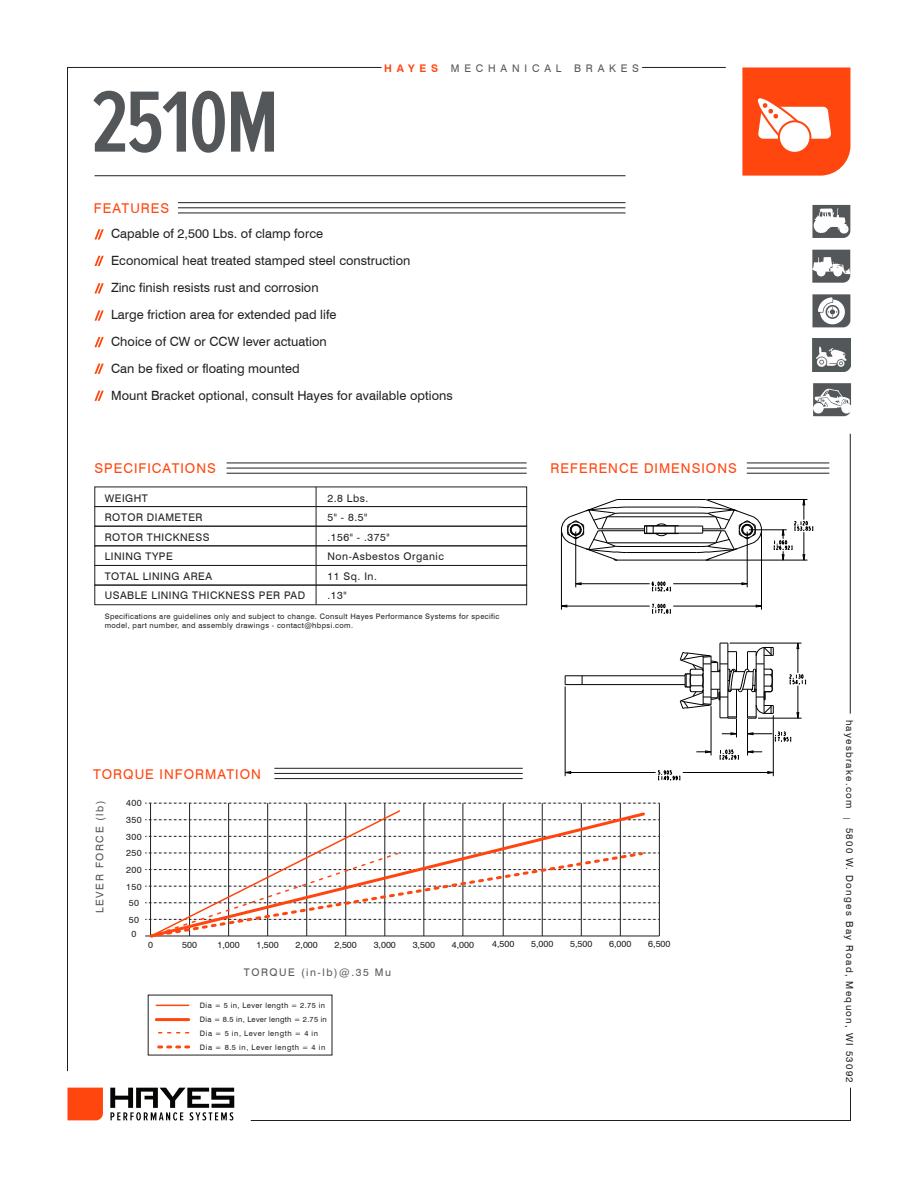
<style>
.page{position:relative;width:918px;height:1188px;background:#fff}
.page>*{position:absolute;margin:0;border:0;box-sizing:border-box;transform-origin:0 0}
.t1{font:600 90px "Proxima Nova Ex Cn";letter-spacing:-.025em;color:#54575a}
.t2{font:13.5px "Swiss 721 BT";letter-spacing:.075em;color:#ff460f}
.t3{font:12.75px/27px "Swiss 721 BT";letter-spacing:.005em;color:#231f20}
.t4{font:10.5px "Swiss 721 BT";letter-spacing:.05em;color:#231f20}
.t5{font:10.5px "Swiss 721 BT";letter-spacing:.15em;color:#54575a}
.t6{font:10.5px "Swiss 721 BT";letter-spacing:.46em;color:#54575a}
.t7{font:9.75px "Swiss 721 BT";letter-spacing:.13em;color:#231f20}
.t8{font:9px "Swiss 721 BT";color:#231f20}
.t9{font:9px/16.6px "Swiss 721 BT";letter-spacing:.05em;color:#231f20}
.t10{font:7.5px/13.8px "Swiss 721 BT";letter-spacing:.05em;color:#231f20}
.s1{font-weight:700;color:#ff460f}
</style>
<div class="page">
<svg style="left:742px;top:67px;width:109px;height:109px"></svg>
<svg style="left:812px;top:205px;width:38px;height:33px"></svg>
<img style="left:813px;top:338px;width:37px;height:33px">
<svg style="left:812px;top:250px;width:38px;height:33px"></svg>
<svg style="left:813px;top:383px;width:38px;height:33px"></svg>
<div style="left:813px;top:403px;width:10px;height:11px;background:#fff;border-radius:50%"></div>
<div style="left:841px;top:403px;width:11px;height:11px;background:#fff;border-radius:50%"></div>
<svg style="left:812px;top:294px;width:38px;height:33px"></svg>
<hr style="left:642px;top:67px;width:84px;height:1px;background:#231f20">
<svg style="left:67px;top:67px;width:315px;height:1005px"></svg>
<hr style="left:95px;top:175px;width:531px;height:1px;background:#231f20">
<hr style="left:850px;top:434px;width:1px;height:280px;background:#231f20">
<svg style="left:250px;top:1087px;width:601px;height:34px"></svg>
<svg style="left:95px;top:229px;width:9px;height:11px"></svg>
<svg style="left:95px;top:256px;width:9px;height:10px"></svg>
<svg style="left:95px;top:283px;width:9px;height:11px"></svg>
<svg style="left:95px;top:310px;width:9px;height:11px"></svg>
<svg style="left:95px;top:391px;width:9px;height:10px"></svg>
<svg style="left:95px;top:364px;width:9px;height:10px"></svg>
<svg style="left:95px;top:337px;width:9px;height:10px"></svg>
<svg style="left:67px;top:1088px;width:36px;height:32px"></svg>
<svg style="left:110px;top:1088px;width:124px;height:33px"></svg>
<svg style="left:94px;top:487px;width:433px;height:20px"></svg>
<div style="left:95px;top:506px;width:432px;height:20px;border:1px solid #231f20"></div>
<div style="left:95px;top:526px;width:432px;height:20px;border:1px solid #231f20"></div>
<div style="left:95px;top:565px;width:432px;height:20px;border:1px solid #231f20"></div>
<div style="left:95px;top:585px;width:432px;height:20px;border:1px solid #231f20"></div>
<hr style="left:316px;top:487px;width:1px;height:118px;background:#231f20">
<hr style="left:178px;top:202px;width:448px;height:1px;background:#231f20">
<hr style="left:178px;top:213px;width:448px;height:1px;background:#231f20">
<hr style="left:178px;top:208px;width:448px;height:1px;background:#231f20">
<hr style="left:659px;top:803px;width:1px;height:133px;background:#231f20">
<svg style="left:145px;top:803px;width:514px;height:136px"></svg>
<div style="left:148px;top:995px;width:184px;height:60px;background:#fff"></div>
<hr style="left:156px;top:1005px;width:33px;height:1px;background:#ff460f">
<svg style="left:158px;top:1032px;width:31px;height:1px"></svg>
<svg style="left:157px;top:1045px;width:32px;height:3px"></svg>
<hr style="left:156px;top:1018px;width:33px;height:3px;background:#ff460f">
<hr style="left:227px;top:463px;width:300px;height:1px;background:#231f20">
<hr style="left:227px;top:473px;width:300px;height:1px;background:#231f20">
<hr style="left:227px;top:468px;width:300px;height:1px;background:#231f20">
<hr style="left:274px;top:768px;width:249px;height:1px;background:#231f20">
<hr style="left:274px;top:778px;width:249px;height:1px;background:#231f20">
<hr style="left:274px;top:773px;width:249px;height:1px;background:#231f20">
<hr style="left:747px;top:463px;width:82px;height:1px;background:#231f20">
<hr style="left:747px;top:473px;width:82px;height:1px;background:#231f20">
<hr style="left:747px;top:468px;width:82px;height:1px;background:#231f20">
<svg style="left:652px;top:582px;width:19px;height:10px"></svg>
<svg style="left:652px;top:604px;width:19px;height:10px"></svg>
<hr style="left:617px;top:560px;width:89px;height:1px;background:#000">
<hr style="left:645px;top:533px;width:58px;height:1px;background:#000">
<hr style="left:645px;top:526px;width:58px;height:1px;background:#000">
<hr style="left:617px;top:499px;width:89px;height:1px;background:#000">
<hr style="left:561px;top:532px;width:1px;height:78px;background:#000">
<hr style="left:575px;top:532px;width:1px;height:55px;background:#000">
<hr style="left:673px;top:606px;width:89px;height:1px;background:#000">
<hr style="left:561px;top:606px;width:89px;height:1px;background:#000">
<hr style="left:673px;top:583px;width:74px;height:1px;background:#000">
<hr style="left:576px;top:583px;width:74px;height:1px;background:#000">
<hr style="left:708px;top:560px;width:99px;height:1px;background:#000">
<hr style="left:749px;top:530px;width:38px;height:1px;background:#000">
<hr style="left:708px;top:499px;width:99px;height:1px;background:#000">
<hr style="left:747px;top:532px;width:1px;height:55px;background:#000">
<hr style="left:761px;top:532px;width:1px;height:78px;background:#000">
<svg style="left:774px;top:499px;width:39px;height:61px"></svg>
<hr style="left:626px;top:552px;width:71px;height:1px;background:#000">
<svg style="left:644px;top:526px;width:3px;height:8px"></svg>
<hr style="left:622px;top:546px;width:79px;height:1px;background:#000">
<hr style="left:607px;top:543px;width:109px;height:1px;background:#000">
<hr style="left:645px;top:533px;width:33px;height:1px;background:#000">
<hr style="left:602px;top:530px;width:43px;height:1px;background:#000">
<hr style="left:602px;top:529px;width:43px;height:1px;background:#000">
<hr style="left:645px;top:525px;width:33px;height:1px;background:#000">
<hr style="left:607px;top:517px;width:109px;height:1px;background:#000">
<svg style="left:675px;top:526px;width:4px;height:8px"></svg>
<hr style="left:622px;top:513px;width:79px;height:1px;background:#000">
<hr style="left:626px;top:507px;width:71px;height:1px;background:#000">
<svg style="left:696px;top:499px;width:66px;height:62px"></svg>
<svg style="left:561px;top:499px;width:66px;height:62px"></svg>
<svg style="left:653px;top:524px;width:14px;height:12px"></svg>
<svg style="left:658px;top:770px;width:22px;height:11px"></svg>
<svg style="left:720px;top:750px;width:19px;height:10px"></svg>
<hr style="left:565px;top:684px;width:120px;height:1px;background:#000">
<hr style="left:565px;top:676px;width:120px;height:1px;background:#000">
<hr style="left:565px;top:686px;width:1px;height:90px;background:#000">
<hr style="left:683px;top:772px;width:90px;height:1px;background:#000">
<hr style="left:565px;top:772px;width:91px;height:1px;background:#000">
<svg style="left:696px;top:751px;width:15px;height:2px"></svg>
<svg style="left:748px;top:751px;width:14px;height:2px"></svg>
<hr style="left:711px;top:706px;width:1px;height:49px;background:#000">
<hr style="left:747px;top:719px;width:1px;height:36px;background:#000">
<hr style="left:773px;top:715px;width:1px;height:61px;background:#000">
<svg style="left:680px;top:643px;width:126px;height:99px"></svg>
<h1 class="t1" style="left:91px;top:72px;width:190px">2510M</h1>
<p class="t2" style="left:94px;top:200px;width:77px">FEATURES</p>
<p class="t6" style="left:384px;top:62px;width:256px"><span class="s1">HAYES</span> MECHANICAL BRAKES</p>
<p class="t3" style="left:111px;top:220px;width:343px">Capable of 2,500 Lbs. of clamp force<br>Economical heat treated stamped steel construction<br>Zinc finish resists rust and corrosion<br>Large friction area for extended pad life<br>Choice of CW or CCW lever actuation<br>Can be fixed or floating mounted<br>Mount Bracket optional, consult Hayes for available options</p>
<p class="t2" style="left:95px;top:460px;width:123px">SPECIFICATIONS</p>
<p class="t4" style="left:105px;top:492px;width:45px">WEIGHT</p>
<p class="t4" style="left:328px;top:492px;width:42px">2.8 Lbs.</p>
<p class="t4" style="left:105px;top:511px;width:99px">ROTOR DIAMETER</p>
<p class="t4" style="left:328px;top:511px;width:41px">5" - 8.5"</p>
<p class="t4" style="left:105px;top:531px;width:106px">ROTOR THICKNESS</p>
<p class="t4" style="left:328px;top:531px;width:63px">.156" - .375"</p>
<p class="t4" style="left:105px;top:550px;width:69px">LINING TYPE</p>
<p class="t4" style="left:328px;top:550px;width:118px">Non-Asbestos Organic</p>
<p class="t4" style="left:105px;top:570px;width:109px">TOTAL LINING AREA</p>
<p class="t4" style="left:328px;top:570px;width:51px">11 Sq. In.</p>
<p class="t4" style="left:105px;top:589px;width:202px">USABLE LINING THICKNESS PER PAD</p>
<p class="t4" style="left:328px;top:589px;width:21px">.13"</p>
<p class="t10" style="left:105px;top:612px;width:396px;line-height:9px">Specifications are guidelines only and subject to change. Consult Hayes Performance Systems for specific model, part number, and assembly drawings - contact@hbpsi.com.</p>
<p class="t2" style="left:551px;top:460px;width:188px">REFERENCE DIMENSIONS</p>
<p class="t2" style="left:93px;top:766px;width:169px">TORQUE INFORMATION</p>
<p class="t5" style="left:93px;top:913px;width:114px;rotate:-90deg">LEVER FORCE (lb)</p>
<p class="t9" style="left:126px;top:795px;width:17px">400<br>350<br>300<br>250<br>200<br>150<br>50<br>50</p>
<p class="t8" style="left:131px;top:928px;width:6px">0</p>
<p class="t8" style="left:148px;top:939px;width:6px">0</p>
<p class="t8" style="left:182px;top:939px;width:16px">500</p>
<p class="t8" style="left:218px;top:939px;width:24px">1,000</p>
<p class="t8" style="left:257px;top:939px;width:24px">1,500</p>
<p class="t8" style="left:296px;top:939px;width:24px">2,000</p>
<p class="t8" style="left:335px;top:939px;width:24px">2,500</p>
<p class="t8" style="left:374px;top:939px;width:24px">3,000</p>
<p class="t8" style="left:413px;top:939px;width:24px">3,500</p>
<p class="t8" style="left:452px;top:939px;width:24px">4,000</p>
<p class="t8" style="left:492px;top:939px;width:24px">4,500</p>
<p class="t8" style="left:531px;top:939px;width:24px">5,000</p>
<p class="t8" style="left:570px;top:939px;width:24px">5,500</p>
<p class="t8" style="left:609px;top:939px;width:24px">6,000</p>
<p class="t8" style="left:648px;top:939px;width:24px">6,500</p>
<p class="t5" style="left:244px;top:966px;width:149px">TORQUE (in-lb)@.35 Mu</p>
<p class="t10" style="left:200px;top:998px;width:128px">Dia = 5 in, Lever length = 2.75 in<br>Dia = 8.5 in, Lever length = 2.75 in<br>Dia = 5 in, Lever length = 4 in<br>Dia = 8.5 in, Lever length = 4 in</p>
<p class="t7" style="left:856px;top:720px;width:364px;rotate:90deg">hayesbrake.com I 5800 W. Donges Bay Road, Mequon, WI 53092</p>
</div>
